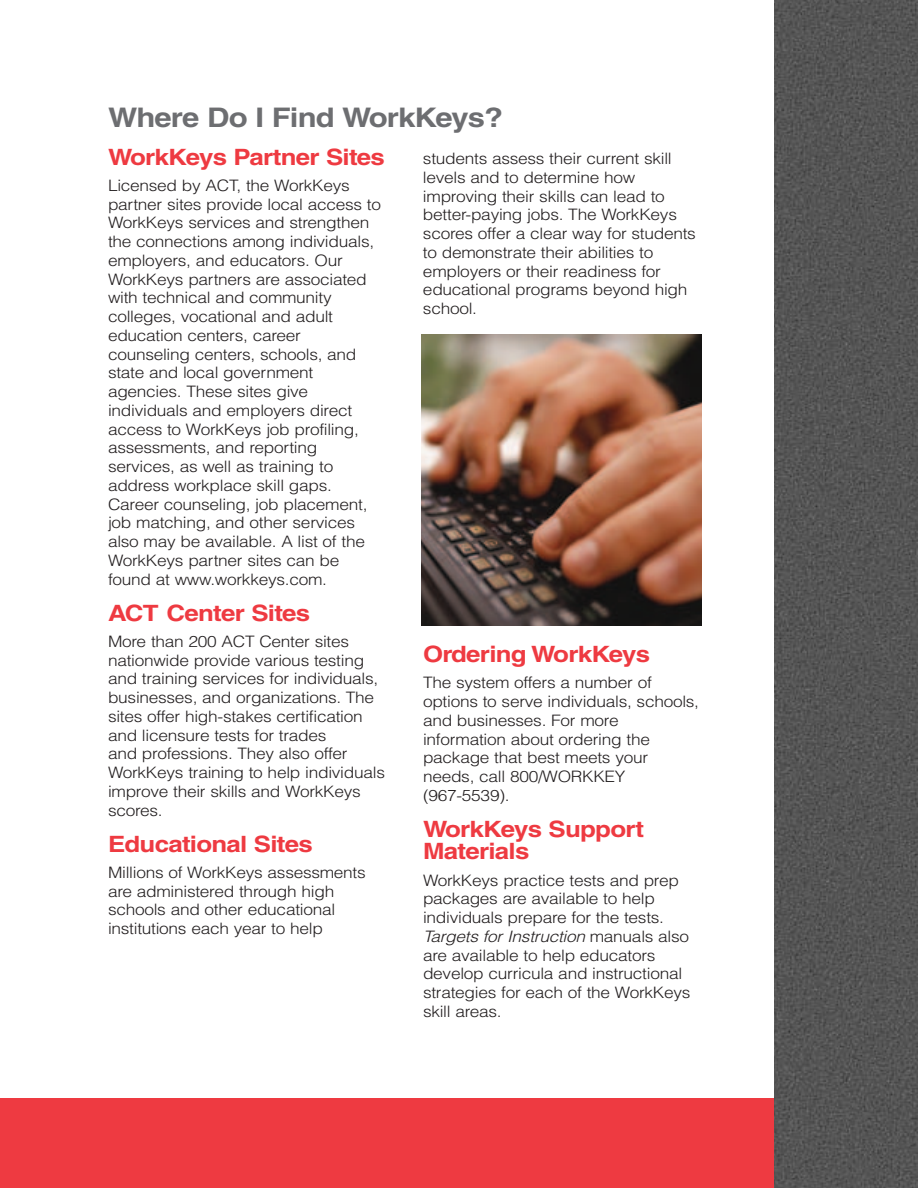
<style>
.page{position:relative;width:918px;height:1188px;background:#fff}
.page>*{position:absolute;margin:0;border:0;box-sizing:border-box;transform-origin:0 0}
.t1{font:700 27px "Helvetica";letter-spacing:-.03em;color:#6d6e71;scale:1.15 1}
.t2{font:700 22.5px/22.5px "Helvetica";letter-spacing:-.03em;color:#ee3a41;scale:1.15 1}
.t3{font:300 15.75px/18.8px "Helvetica";letter-spacing:-.015em;color:#231f20;scale:1.1 1}
.s1{font-style:italic}
</style>
<div class="page">
<div style="left:0;top:1098px;width:918px;height:89px;background:#ee3a41"></div>
<img style="left:774px;top:0;width:144px;height:1187px">
<img style="left:422px;top:334px;width:280px;height:292px">
<h1 class="t1" style="left:108px;top:108px;width:345px">Where Do I Find WorkKeys?</h1>
<h2 class="t2" style="left:108px;top:148px;width:242px">WorkKeys Partner Sites</h2>
<p class="t3" style="left:108px;top:177px;width:250px">Licensed by ACT, the WorkKeys partner sites provide local access to<br>WorkKeys services and strengthen the connections among individuals, employers, and educators. Our<br>WorkKeys partners are associated with technical and community colleges, vocational and adult education centers, career counseling centers, schools, and state and local government agencies. These sites give individuals and employers direct access to WorkKeys job profiling, assessments, and reporting services, as well as training to address workplace skill gaps.<br>Career counseling, job placement, job matching, and other services also may be available. A list of the<br>WorkKeys partner sites can be found at www.workkeys.com.</p>
<h2 class="t2" style="left:108px;top:604px;width:177px">ACT Center Sites</h2>
<p class="t3" style="left:108px;top:633px;width:253px">More than 200 ACT Center sites nationwide provide various testing and training services for individuals, businesses, and organizations. The sites offer high-stakes certification and licensure tests for trades<br>and professions. They also offer<br>WorkKeys training to help individuals improve their skills and WorkKeys scores.</p>
<h2 class="t2" style="left:108px;top:835px;width:180px">Educational Sites</h2>
<p class="t3" style="left:108px;top:864px;width:236px">Millions of WorkKeys assessments are administered through high schools and other educational institutions each year to help</p>
<p class="t3" style="left:423px;top:151px;width:250px">students assess their current skill levels and to determine how improving their skills can lead to better-paying jobs. The WorkKeys scores offer a clear way for students to demonstrate their abilities to employers or their readiness for educational programs beyond high school.</p>
<h2 class="t2" style="left:423px;top:645px;width:199px">Ordering WorkKeys</h2>
<p class="t3" style="left:423px;top:675px;width:253px">The system offers a number of options to serve individuals, schools, and businesses. For more information about ordering the package that best meets your needs, call 800/WORKKEY (967-5539).</p>
<h2 class="t2" style="left:423px;top:820px;width:194px">WorkKeys Support<br>Materials</h2>
<p class="t3" style="left:423px;top:872px;width:245px">WorkKeys practice tests and prep packages are available to help individuals prepare for the tests.<br><span class="s1">Targets for Instruction</span> m a n u a l s a l s o are available to help educators develop curricula and instructional strategies for each of the WorkKeys skill areas.</p>
</div>
